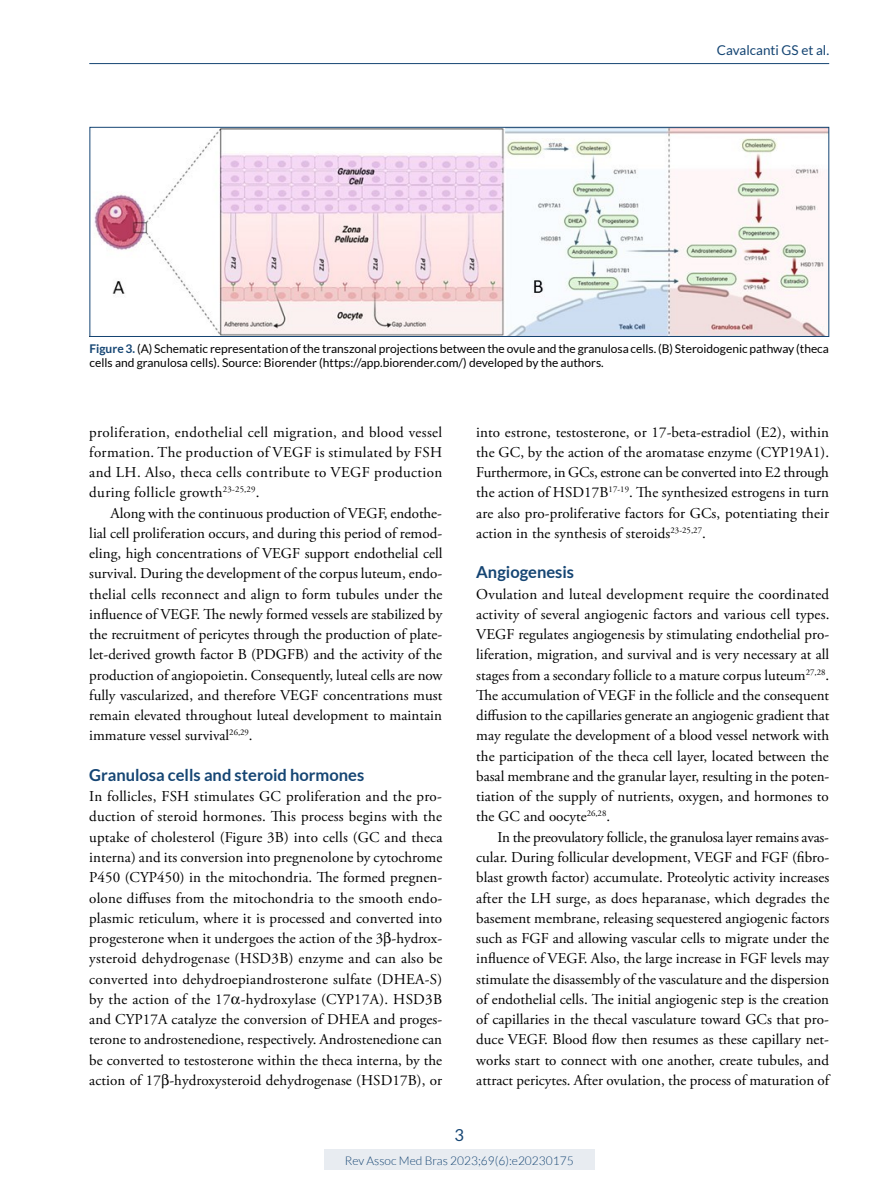
<style>
.page{position:relative;width:893px;height:1191px;background:#fff}
.page>*{position:absolute;margin:0;border:0;box-sizing:border-box;transform-origin:0 0}
.t1{font:700 16.5px "Lato";color:#154573}
.t2{font:16.5px "Lato";color:#154573}
.t3{font:15px/20.2px "Adobe Garamond Pro";letter-spacing:.005em;color:#000;text-align:justify}
.t4{font:13.5px "Lato";color:#154573}
.t5{font:12px/14.4px "Lato";color:#000}
.t6{font:300 12px "Lato";color:#154573}
.s1{font-weight:700;color:#154573}
</style>
<div class="page">
<div style="left:324px;top:1149px;width:270px;height:21px;background:#e8ecf1"></div>
<hr style="left:89px;top:63px;width:740px;height:1px;background:#154573">
<img style="left:94px;top:129px;width:733px;height:206px">
<div style="left:89px;top:127px;width:740px;height:210px;border:1px solid #154573"></div>
<p class="t4" style="left:717px;top:43px;width:114px">Cavalcanti GS et al.</p>
<p class="t5" style="left:89px;top:341px;width:741px"><span class="s1">Figure 3.</span> (A) Schematic representation of the transzonal projections between the ovule and the granulosa cells. (B) Steroidogenic pathway (theca cells and granulosa cells). Source: Biorender (https://app.biorender.com/) developed by the authors.</p>
<p class="t3" style="left:89px;top:422px;width:355px">proliferation, endothelial cell migration, and blood vessel formation. The production of VEGF is stimulated by FSH and LH. Also, theca cells contribute to VEGF production during follicle growth<sup>23-25,29</sup>.</p>
<p class="t3" style="left:89px;top:503px;width:355px;text-indent:21px">Along with the continuous production of VEGF, endothe&shy;lial cell proliferation occurs, and during this period of remod&shy;eling, high concentrations of VEGF support endothelial cell survival. During the development of the corpus luteum, endo&shy;thelial cells reconnect and align to form tubules under the influence of VEGF. The newly formed vessels are stabilized by the recruitment of pericytes through the production of plate&shy;let-derived growth factor B (PDGFB) and the activity of the production of angiopoietin. Consequently, luteal cells are now fully vascularized, and therefore VEGF concentrations must remain elevated throughout luteal development to maintain immature vessel survival<sup>26,29</sup>.</p>
<p class="t1" style="left:89px;top:765px;width:276px">Granulosa cells and steroid hormones</p>
<p class="t3" style="left:89px;top:787px;width:355px">In follicles, FSH stimulates GC proliferation and the pro&shy;duction of steroid hormones. This process begins with the uptake of cholesterol (Figure 3B) into cells (GC and theca interna) and its conversion into pregnenolone by cytochrome P450 (CYP450) in the mitochondria. The formed pregnen&shy;olone diffuses from the mitochondria to the smooth endo&shy;plasmic reticulum, where it is processed and converted into progesterone when it undergoes the action of the 3 -hydrox&shy;ysteroid dehydrogenase (HSD3B) enzyme and can also be converted into dehydroepiandrosterone sulfate (DHEA-S) by the action of the 17 -hydroxylase (CYP17A). HSD3B and CYP17A catalyze the conversion of DHEA and proges&shy;terone to androstenedione, respectively. Androstenedione can be converted to testosterone within the theca interna, by the action of 17 -hydroxysteroid dehydrogenase (HSD17B), or</p>
<p class="t3" style="left:476px;top:422px;width:354px">into estrone, testosterone, or 17-beta-estradiol (E2), within the GC, by the action of the aromatase enzyme (CYP19A1).<br>Furthermore, in GCs, estrone can be converted into E2 through the action of HSD17B<sup>17-19</sup>. The synthesized estrogens in turn are also pro-proliferative factors for GCs, potentiating their action in the synthesis of steroids<sup>23-25,27</sup>.</p>
<p class="t1" style="left:476px;top:563px;width:99px">Angiogenesis</p>
<p class="t3" style="left:476px;top:584px;width:355px">Ovulation and luteal development require the coordinated activity of several angiogenic factors and various cell types.<br>VEGF regulates angiogenesis by stimulating endothelial pro&shy;liferation, migration, and survival and is very necessary at all stages from a secondary follicle to a mature corpus luteum<sup>27,28</sup>.<br>The accumulation of VEGF in the follicle and the consequent diffusion to the capillaries generate an angiogenic gradient that may regulate the development of a blood vessel network with the participation of the theca cell layer, located between the basal membrane and the granular layer, resulting in the poten&shy;tiation of the supply of nutrients, oxygen, and hormones to the GC and oocyte<sup>26,28</sup>.</p>
<p class="t3" style="left:476px;top:827px;width:354px;text-indent:21px">In the preovulatory follicle, the granulosa layer remains avas&shy;cular. During follicular development, VEGF and FGF (fibro&shy;blast growth factor) accumulate. Proteolytic activity increases after the LH surge, as does heparanase, which degrades the basement membrane, releasing sequestered angiogenic factors such as FGF and allowing vascular cells to migrate under the influence of VEGF. Also, the large increase in FGF levels may stimulate the disassembly of the vasculature and the dispersion of endothelial cells. The initial angiogenic step is the creation of capillaries in the thecal vasculature toward GCs that pro&shy;duce VEGF. Blood flow then resumes as these capillary net&shy;works start to connect with one another, create tubules, and attract pericytes. After ovulation, the process of maturation of</p>
<p class="t2" style="left:454px;top:1126px;width:11px">3</p>
<p class="t6" style="left:345px;top:1154px;width:230px">Rev Assoc Med Bras 2023;69(6):e20230175</p>
</div>
